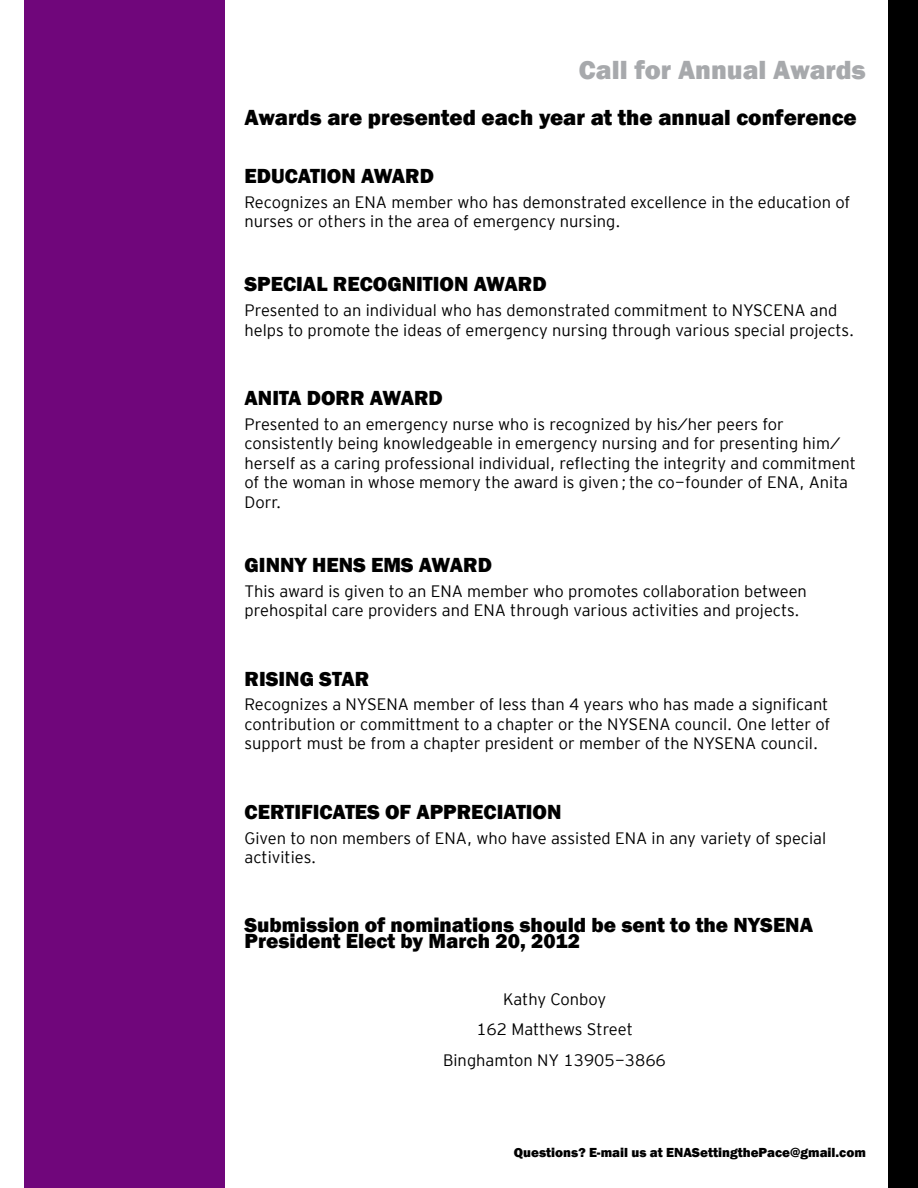
<style>
.page{position:relative;width:918px;height:1188px;background:#fff}
.page>*{position:absolute;margin:0;border:0;box-sizing:border-box;transform-origin:0 0}
.t1{font:800 27px "Franklin Gothic";color:#a7a9ac}
.t2{font:800 22.5px "Franklin Gothic";color:#000}
.t3{font:800 21px/15.8px "Franklin Gothic";color:#000}
.t4{font:16.5px/19.5px "Interstate Mono Lgt";color:#000}
.t5{font:800 13.5px "Franklin Gothic";color:#000}
</style>
<div class="page">
<div style="left:24px;top:0;width:201px;height:1188px;background:#70067b"></div>
<div style="left:888px;top:0;width:30px;height:1188px;background:#000"></div>
<h1 class="t1" style="left:579px;top:53px;width:288px">Call for Annual Awards</h1>
<h2 class="t2" style="left:245px;top:102px;width:614px">Awards are presented each year at the annual conference</h2>
<p class="t3" style="left:245px;top:168px;width:191px">EDUCATION AWARD</p>
<p class="t4" style="left:245px;top:192px;width:607px">Recognizes an ENA member who has demonstrated excellence in the education of nurses or others in the area of emergency nursing.</p>
<p class="t3" style="left:245px;top:276px;width:304px">SPECIAL RECOGNITION AWARD</p>
<p class="t4" style="left:245px;top:301px;width:611px">Presented to an individual who has demonstrated commitment to NYSCENA and helps to promote the ideas of emergency nursing through various special projects.</p>
<p class="t3" style="left:245px;top:390px;width:200px">ANITA DORR AWARD</p>
<p class="t4" style="left:245px;top:414px;width:613px">Presented to an emergency nurse who is recognized by his/her peers for consistently being knowledgeable in emergency nursing and for presenting him/ herself as a caring professional individual, reflecting the integrity and commitment of the woman in whose memory the award is given…the co-founder of ENA, Anita Dorr.</p>
<p class="t3" style="left:245px;top:557px;width:249px">GINNY HENS EMS AWARD</p>
<p class="t4" style="left:245px;top:581px;width:564px">This award is given to an ENA member who promotes collaboration between prehospital care providers and ENA through various activities and projects.</p>
<p class="t3" style="left:245px;top:671px;width:126px">RISING STAR</p>
<p class="t4" style="left:245px;top:695px;width:587px;text-align:justify">Recognizes a NYSENA member of less than 4 years who has made a significant contribution or committment to a chapter or the NYSENA council. One letter of support must be from a chapter president or member of the NYSENA council.</p>
<p class="t3" style="left:245px;top:804px;width:318px">CERTIFICATES OF APPRECIATION</p>
<p class="t4" style="left:245px;top:828px;width:583px">Given to non members of ENA, who have assisted ENA in any variety of special activities.</p>
<p class="t3" style="left:245px;top:917px;width:570px">Submission of nominations should be sent to the NYSENA<br>President Elect by March 20, 2012</p>
<p class="t4" style="left:443px;top:984px;width:224px;line-height:30.3px;text-align:center">Kathy Conboy<br>162 Matthews Street<br>Binghamton NY 13905-3866</p>
<p class="t5" style="left:514px;top:1144px;width:354px">Questions? E-mail us at ENASettingthePace@gmail.com</p>
</div>
